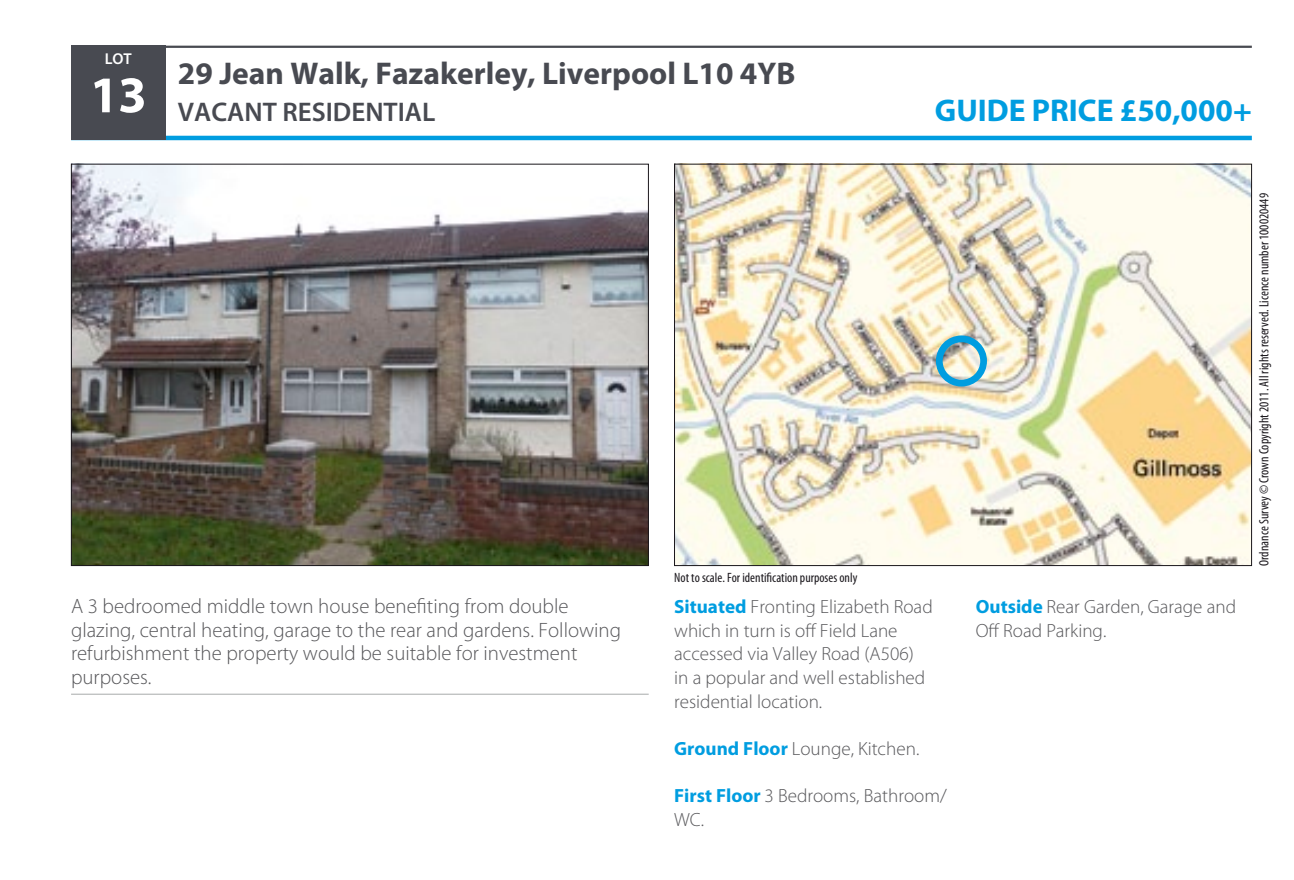
<style>
.page{position:relative;width:1294px;height:880px;background:#fff}
.page>*{position:absolute;margin:0;border:0;box-sizing:border-box;transform-origin:0 0}
.t1{font:700 31.5px "Myriad Pro";color:#484a51}
.t2{font:700 31.5px "Myriad Pro";color:#009de0}
.t3{font:600 27px "Myriad Pro";color:#484a51}
.t4{font:300 20.7px/23.6px "Myriad Pro";color:#57575a}
.t5{font:300 19.12px/23.6px "Myriad Pro";color:#57575a}
.t6{font:600 15.75px "Myriad Pro";color:#fff}
.t7{font:condensed 13.5px "Myriad Pro";color:#1a171c}
.s1{font-weight:700;color:#009de0}
</style>
<div class="page">
<img style="left:73px;top:166px;width:573px;height:397px">
<img style="left:676px;top:166px;width:573px;height:397px">
<div style="left:935px;top:335px;width:51px;height:51px;border:7px solid #009de0;border-radius:50%"></div>
<hr style="left:71px;top:693px;width:577px;height:1px;background:#b1b3b4">
<hr style="left:71px;top:136px;width:1180px;height:4px;background:#009de0">
<hr style="left:71px;top:46px;width:1180px;height:2px;background:#484a51">
<div style="left:71px;top:46px;width:95px;height:94px;background:#484a51"></div>
<p class="t6" style="left:105px;top:48px;width:29px">LOT</p>
<h1 class="t1" style="left:178px;top:53px;width:619px">29 Jean Walk, Fazakerley, Liverpool L10 4YB</h1>
<h2 class="t3" style="left:90px;top:95px;width:347px"><sup>13</sup> VACANT RESIDENTIAL</h2>
<h1 class="t2" style="left:934px;top:90px;width:318px">G uide price £50,000+</h1>
<p class="t4" style="left:71px;top:594px;width:551px">A 3 bedroomed middle town house benefiting from double glazing, central heating, garage to the rear and gardens. Following refurbishment the property would be suitable for investment purposes.</p>
<p class="t7" style="left:674px;top:569px;width:185px">Not to scale. For identification purposes only</p>
<p class="t5" style="left:674px;top:594px;width:260px"><span class="s1">Situated</span> Fronting Elizabeth Road which in turn is off Field Lane accessed via Valley Road (A506) in a popular and well established residential location.</p>
<p class="t5" style="left:674px;top:736px;width:246px"><span class="s1">Ground Floor</span> Lounge, Kitchen.</p>
<p class="t5" style="left:674px;top:783px;width:274px"><span class="s1">First Floor</span> 3 Bedrooms, Bathroom/<br>WC.</p>
<p class="t5" style="left:975px;top:594px;width:262px"><span class="s1">Outside</span> Rear Garden, Garage and<br>Off Road Parking.</p>
<p class="t7" style="left:1255px;top:565px;width:374px;rotate:-90deg">Ordnance Survey © Crown Copyright 2011. All rights reserved. Licence number 100020449</p>
</div>
